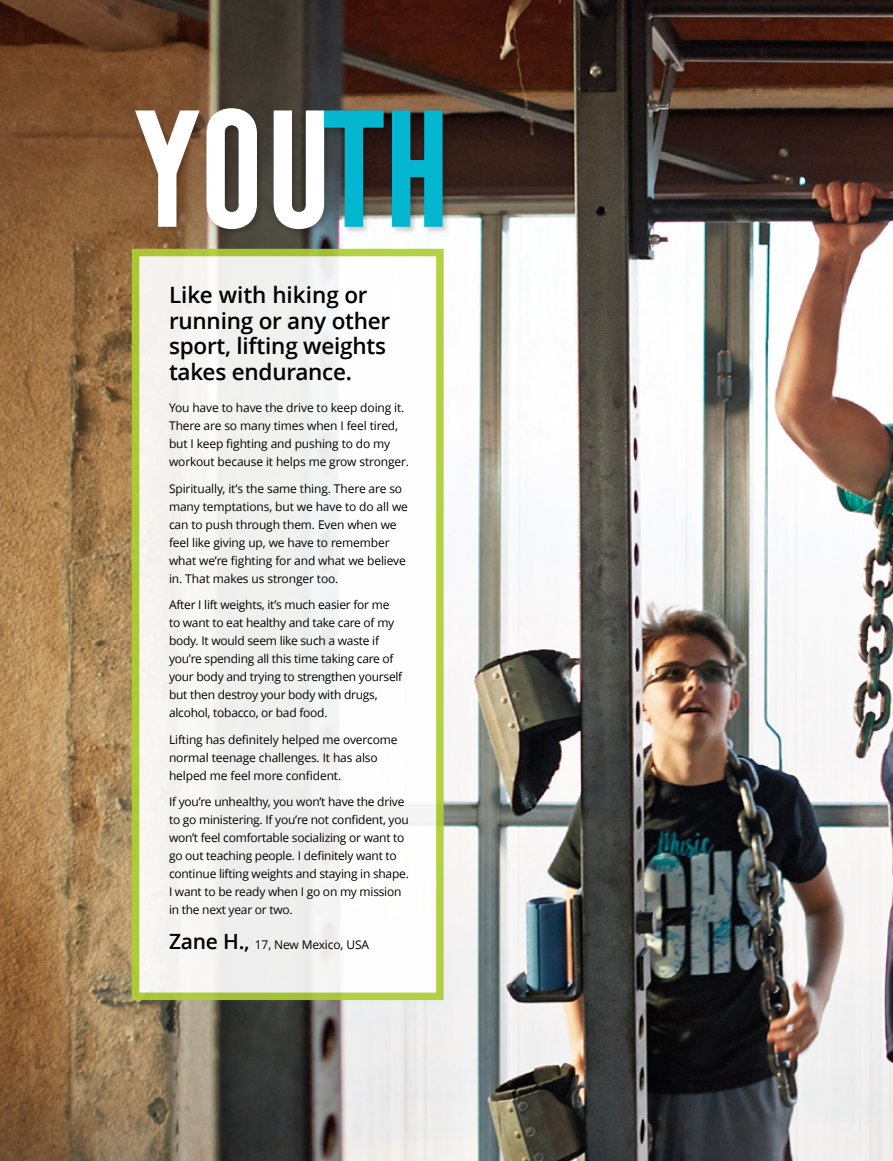
<style>
.page{position:relative;width:893px;height:1161px;background:#fff}
.page>*{position:absolute;margin:0;border:0;box-sizing:border-box;transform-origin:0 0}
.t1{font:700 153px "Frontage Condensed";letter-spacing:-.145em;color:#fff}
.ARTCL_para_first{font:600 22.5px/25.5px "Zoramlds Lat";letter-spacing:-.01em;color:#000}
.ARTCL_para{font:12px/18px "Zoramlds Lat";letter-spacing:-.02em;color:#000}
.ARTCL_para_first-2{font:12px/18px "Zoramlds Lat";letter-spacing:-.01em;color:#000}
.s1{color:#05b6d0}
.s2{font-weight:600;font-size:21px}
</style>
<div class="page">
<img style="left:0;top:0;width:893px;height:1161px">
<div style="left:134px;top:107px;width:316px;height:129px;background:#000;opacity:.19"></div>
<div style="left:132px;top:249px;width:312px;height:751px;background:#f6f5f3;border:8px solid #aece36"></div>
<p class="t1" style="left:122px;top:83px;width:337px">YOU<span class="s1">TH</span></p>
<p class="ARTCL_para_first" style="left:169px;top:282px;width:223px">Like with hiking or running or any other sport, lifting weights takes endurance.</p>
<p class="ARTCL_para_first-2" style="left:169px;top:399px;width:242px">You have to have the drive to keep doing it.<br>There are so many times when I feel tired, but I keep fighting and pushing to do my workout because it helps me grow stronger.</p>
<p class="ARTCL_para" style="left:169px;top:479px;width:240px">Spiritually, it’s the same thing. There are so many temptations, but we have to do all we can to push through them. Even when we feel like giving up, we have to remember what we’re fighting for and what we believe in. That makes us stronger too.</p>
<p class="ARTCL_para" style="left:169px;top:596px;width:235px">After I lift weights, it’s much easier for me to want to eat healthy and take care of my body. It would seem like such a waste if you’re spending all this time taking care of your body and trying to strengthen yourself but then destroy your body with drugs, alcohol, tobacco, or bad food.</p>
<p class="ARTCL_para" style="left:169px;top:730px;width:230px">Lifting has definitely helped me overcome normal teenage challenges. It has also helped me feel more confident.</p>
<p class="ARTCL_para" style="left:169px;top:793px;width:241px">If you’re unhealthy, you won’t have the drive to go ministering. If you’re not confident, you won’t feel comfortable socializing or want to go out teaching people. I definitely want to continue lifting weights and staying in shape.<br>I want to be ready when I go on my mission in the next year or two.</p>
<p class="ARTCL_para" style="left:169px;top:936px;width:202px"><span class="s2">Zane H.,</span> 17, New Mexico, USA</p>
</div>
